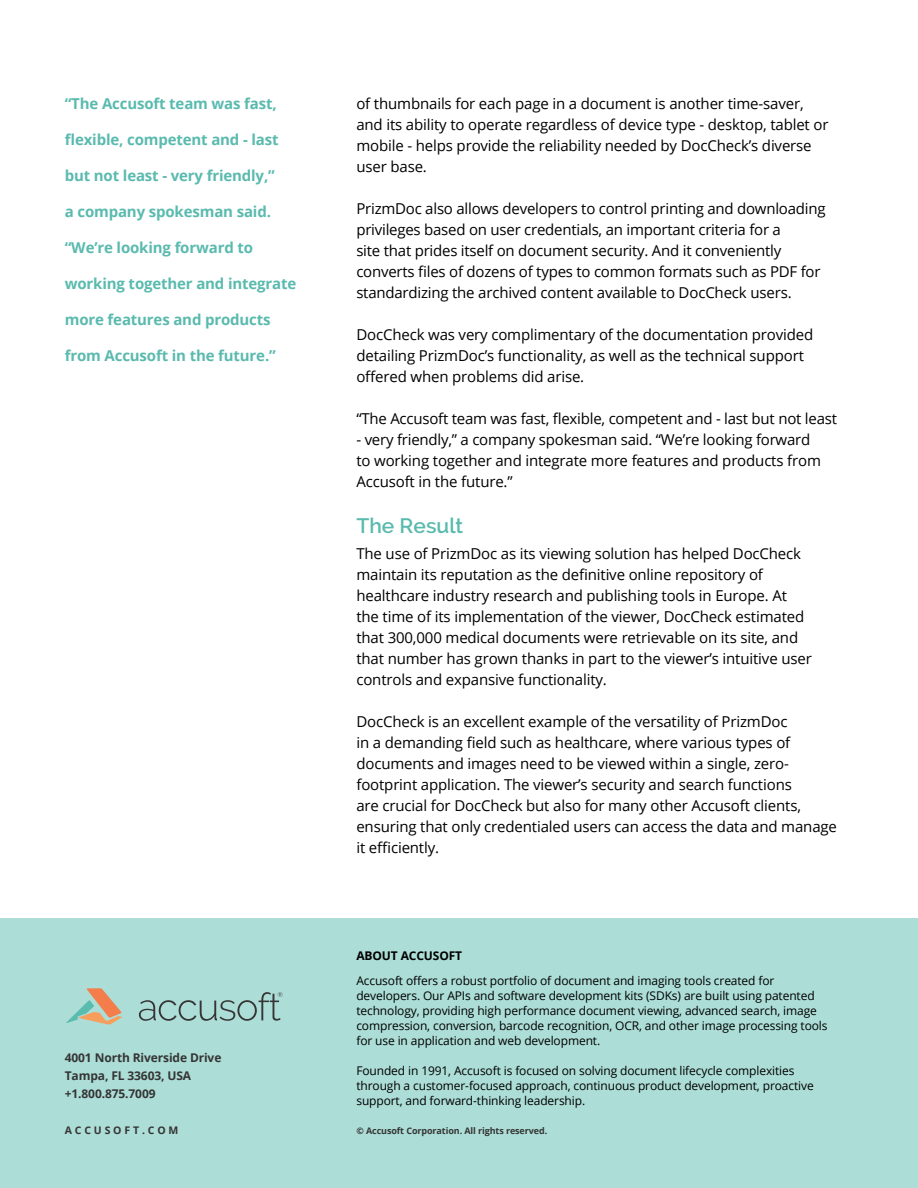
<style>
.page{position:relative;width:918px;height:1188px;background:#fff}
.page>*{position:absolute;margin:0;border:0;box-sizing:border-box;transform-origin:0 0}
.t1{font:600 21px "Raleway";color:#5abaae}
.t2{font:15px/21px "Open Sans";letter-spacing:-.01em;color:#000}
.t3{font:700 15px "Open Sans";letter-spacing:-.01em;color:#5abaae}
.t4{font:12px/15px "Open Sans";letter-spacing:-.01em;color:#000}
.t5{font:700 12px/18px "Open Sans";letter-spacing:-.01em;color:#353535}
.t6{font:700 12px "Open Sans";letter-spacing:-.01em;color:#000}
.t7{font:700 10.5px "Open Sans";letter-spacing:.27em;color:#353535}
.t8{font:700 9px "Open Sans";letter-spacing:-.01em;color:#353535}
</style>
<div class="page">
<div style="left:0;top:918px;width:918px;height:270px;background:#acddd6"></div>
<svg style="left:139px;top:992px;width:143px;height:29px"></svg>
<svg style="left:66px;top:988px;width:56px;height:37px"></svg>
<p class="t3" style="left:65px;top:93px;width:214px">“The Accusoft team was fast,</p>
<p class="t3" style="left:65px;top:129px;width:215px">flexible, competent and - last</p>
<p class="t3" style="left:65px;top:165px;width:212px">but not least - very friendly,”</p>
<p class="t3" style="left:65px;top:201px;width:208px">a company spokesman said.</p>
<p class="t3" style="left:65px;top:237px;width:190px">“We’re looking forward to</p>
<p class="t3" style="left:65px;top:273px;width:233px">working together and integrate</p>
<p class="t3" style="left:65px;top:309px;width:207px">more features and products</p>
<p class="t3" style="left:65px;top:345px;width:213px">from Accusoft in the future.”</p>
<p class="t2" style="left:356px;top:92px;width:474px">of thumbnails for each page in a document is another time-saver, and its ability to operate regardless of device type - desktop, tablet or mobile - helps provide the reliability needed by DocCheck’s diverse user base.</p>
<p class="t2" style="left:356px;top:197px;width:471px">PrizmDoc also allows developers to control printing and downloading privileges based on user credentials, an important criteria for a<br>site that prides itself on document security. And it conveniently converts files of dozens of types to common formats such as PDF for standardizing the archived content available to DocCheck users.</p>
<p class="t2" style="left:356px;top:323px;width:458px">DocCheck was very complimentary of the documentation provided detailing PrizmDoc’s functionality, as well as the technical support offered when problems did arise.</p>
<p class="t2" style="left:356px;top:407px;width:482px">“The Accusoft team was fast, flexible, competent and - last but not least</p>
<p class="t2" style="left:356px;top:428px;width:466px">- very friendly,” a company spokesman said. “We’re looking forward to working together and integrate more features and products from<br>Accusoft in the future.”</p>
<h1 class="t1" style="left:356px;top:514px;width:108px">The Result</h1>
<p class="t2" style="left:356px;top:543px;width:457px">The use of PrizmDoc as its viewing solution has helped DocCheck maintain its reputation as the definitive online repository of healthcare industry research and publishing tools in Europe. At the time of its implementation of the viewer, DocCheck estimated that 300,000 medical documents were retrievable on its site, and that number has grown thanks in part to the viewer’s intuitive user controls and expansive functionality.</p>
<p class="t2" style="left:356px;top:711px;width:482px">DocCheck is an excellent example of the versatility of PrizmDoc<br>in a demanding field such as healthcare, where various types of documents and images need to be viewed within a single, zero&shy;footprint application. The viewer’s security and search functions<br>are crucial for DocCheck but also for many other Accusoft clients, ensuring that only credentialed users can access the data and manage it efficiently.</p>
<p class="t6" style="left:356px;top:947px;width:107px">ABOUT ACCUSOFT</p>
<p class="t4" style="left:356px;top:973px;width:473px">Accusoft offers a robust portfolio of document and imaging tools created for developers. Our APIs and software development kits (SDKs) are built using patented technology, providing high performance document viewing, advanced search, image compression, conversion, barcode recognition, OCR, and other image processing tools for use in application and web development.</p>
<p class="t4" style="left:356px;top:1063px;width:459px">Founded in 1991, Accusoft is focused on solving document lifecycle complexities through a customer-focused approach, continuous product development, proactive support, and forward-thinking leadership.</p>
<p class="t5" style="left:65px;top:1049px;width:158px">4001 North Riverside Drive<br>Tampa, FL 33603, USA +1.800.875.7009</p>
<p class="t7" style="left:65px;top:1123px;width:115px">ACCUSOFT.COM</p>
<p class="t8" style="left:356px;top:1124px;width:192px">© Accusoft Corporation. All rights reserved.</p>
</div>
